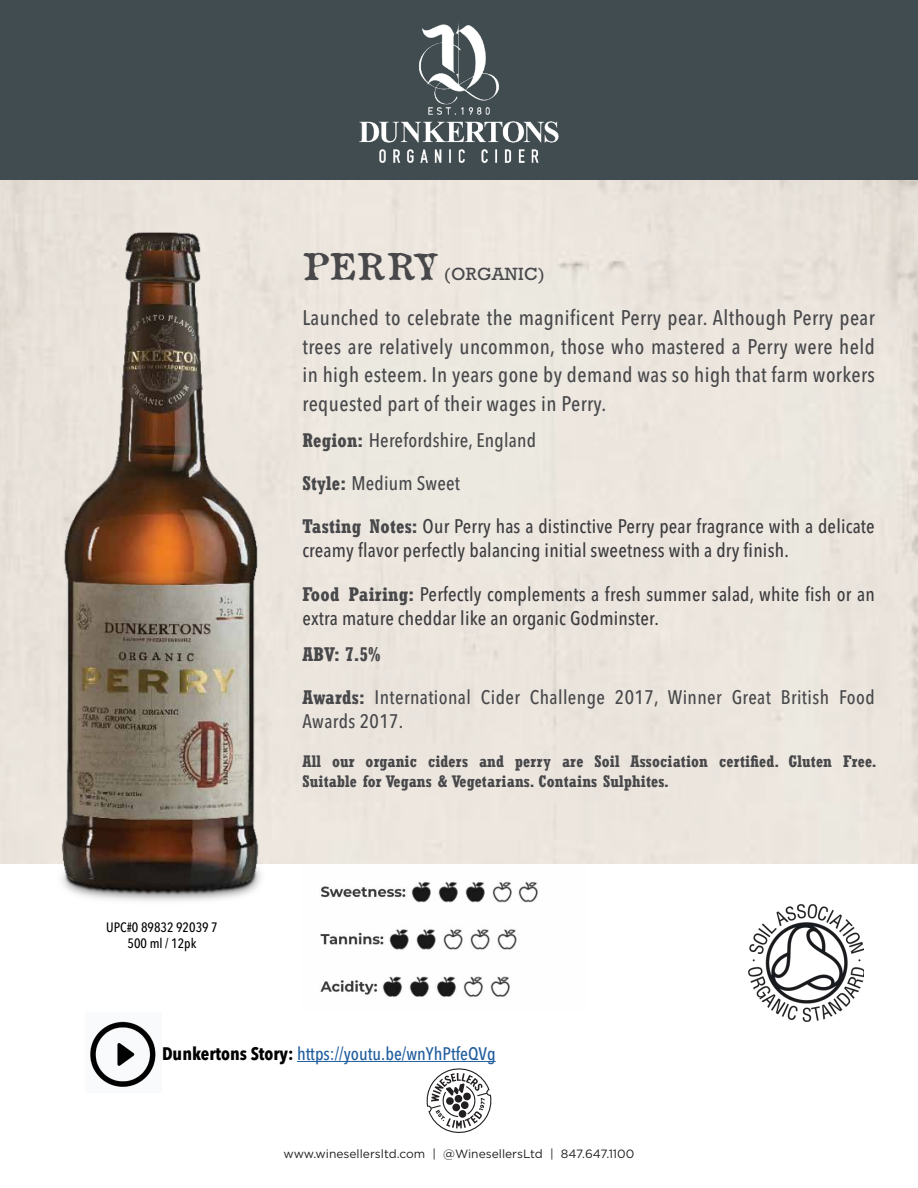
<style>
.page{position:relative;width:918px;height:1188px;background:#fff}
.page>*{position:absolute;margin:0;border:0;box-sizing:border-box;transform-origin:0 0}
.t1{font:500 21px/28.5px "Avenir Next Condensed";letter-spacing:.02em;color:#48484a;text-align:justify}
.t2{font:500 19.5px/24px "Avenir Next Condensed";letter-spacing:.01em;color:#3d3c3e}
.t3{font:500 19.5px/24px "Avenir Next Condensed";letter-spacing:.02em;color:#48484a}
.t4{font:700 condensed 19.5px "Rockwell";color:#48484a}
.t5{font:500 18px "Avenir Next Condensed";color:#215e9e}
.t6{font:18px "Rockwell Std";letter-spacing:.02em;color:#48484a}
.t7{font:700 condensed 16.5px/19.5px "Rockwell";letter-spacing:.01em;color:#48484a}
.t8{font:500 13.5px/16.2px "Avenir Next Condensed";color:#000;text-align:center}
.t9{font:12px "Gotham";color:#231f20}
.s1{font-family:"Old Newspaper Types";font-size:36px}
.s2{font-family:"Rockwell";font-weight:700;font-stretch:condensed}
.s3{font-family:"Rockwell";font-weight:700;font-stretch:condensed;color:#48484a}
.s4{font-weight:700;color:#000}
</style>
<div class="page">
<div style="left:0;top:0;width:918px;height:180px;background:#404c50"></div>
<img style="left:749px;top:904px;width:115px;height:117px">
<img style="left:359px;top:23px;width:200px;height:140px">
<img style="left:43px;top:206px;width:240px;height:695px">
<img style="left:320px;top:881px;width:218px;height:116px">
<hr style="left:297px;top:1061px;width:199px;height:1px;background:#215e9e">
<img style="left:90px;top:1021px;width:66px;height:66px">
<svg style="left:426px;top:1068px;width:66px;height:65px"></svg>
<p class="t8" style="left:106px;top:919px;width:113px">UPC#0 89832 92039 7<br>500 ml / 12pk</p>
<p class="t6" style="left:302px;top:264px;width:244px"><span class="s1">PERRY</span> (ORGANIC)</p>
<p class="t1" style="left:302px;top:304px;width:574px">Launched to celebrate the magnificent Perry pear. Although Perry pear trees are relatively uncommon, those who mastered a Perry were held in high esteem. In years gone by demand was so high that farm workers requested part of their wages in Perry.</p>
<p class="t3" style="left:302px;top:428px;width:235px"><span class="s2">Region:</span> Herefordshire, England</p>
<p class="t3" style="left:302px;top:471px;width:159px"><span class="s2">Style:</span> Medium Sweet</p>
<p class="t2" style="left:302px;top:514px;width:574px"><span class="s3">Tasting Notes:</span> Our Perry has a distinctive Perry pear fragrance with a delicate creamy flavor perfectly balancing initial sweetness with a dry finish.</p>
<p class="t2" style="left:302px;top:582px;width:574px"><span class="s3">Food Pairing:</span> Perfectly complements a fresh summer salad, white fish or an extra mature cheddar like an organic Godminster.</p>
<p class="t4" style="left:302px;top:642px;width:79px">ABV: 7.5%</p>
<p class="t3" style="left:302px;top:685px;width:574px"><span class="s2">Awards:</span> International Cider Challenge 2017, Winner Great British Food<br>Awards 2017.</p>
<p class="t7" style="left:302px;top:751px;width:576px">All our organic ciders and perry are Soil Association certified. Gluten Free.<br>Suitable for Vegans &amp; Vegetarians. Contains Sulphites.</p>
<p class="t5" style="left:133px;top:1042px;width:364px"><span class="s4">The Dunkertons Story:</span> https://youtu.be/wnYhPtfeQVg</p>
<p class="t9" style="left:284px;top:1147px;width:352px">www.winesellersltd.com | @WinesellersLtd | 847.647.1100</p>
</div>
